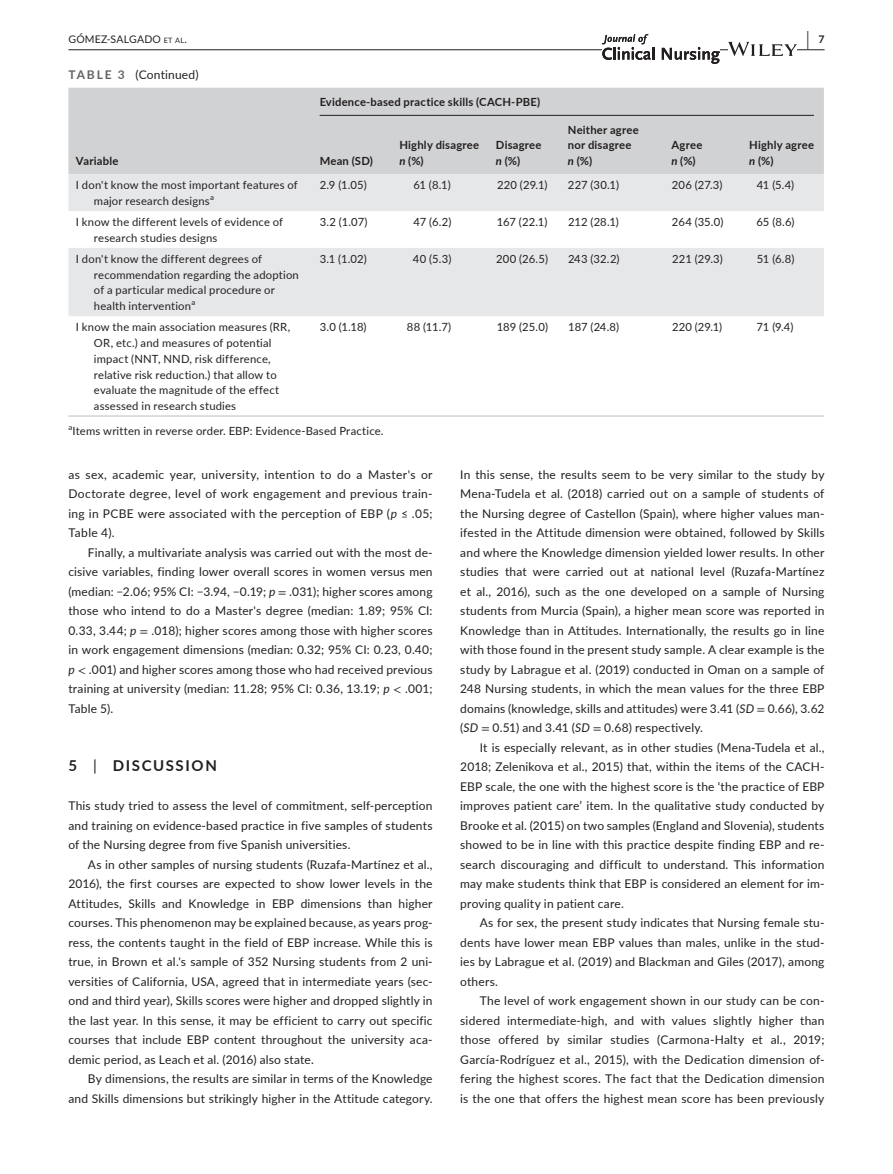
<style>
.page{position:relative;width:893px;height:1174px;background:#fff}
.page>*{position:absolute;margin:0;border:0;box-sizing:border-box;transform-origin:0 0}
.t1{font:700 19.5px "Lato";color:#231f20;scale:.43 1}
.t2{font:700 15px "Lato";letter-spacing:.11em;color:#231f20}
.t3{font:12px/19.5px "Lato";letter-spacing:.015em;color:#231f20;text-align:justify}
.t4{font:11.25px/15.8px "Lato";letter-spacing:.015em;color:#231f20}
.t5{font:700 11.25px/15.8px "Lato";letter-spacing:.015em;color:#231f20}
.t6{font:10.5px "Lato";letter-spacing:.025em;color:#231f20}
.t7{font:7.8px "Lato";color:#231f20}
.s1{font-style:inherit}
.s2{font-size:7.35px}
.s3{font-weight:700;color:#636366}
.s4{font-style:italic}
.s5{font-family:"STIX"}
.s6{font-weight:400}
</style>
<div class="page">
<hr style="left:68px;top:49px;width:756px;height:1px;background:#231f20">
<div style="left:602px;top:34px;width:118px;height:30px;background:#fff"></div>
<svg style="left:602px;top:34px;width:52px;height:26px"></svg>
<svg style="left:662px;top:47px;width:58px;height:17px"></svg>
<svg style="left:728px;top:42px;width:69px;height:14px"></svg>
<div style="left:68px;top:88px;width:756px;height:86px;background:#d1d2d4"></div>
<svg style="left:68px;top:174px;width:756px;height:142px;fill:#e6e7e9"></svg>
<hr style="left:68px;top:415px;width:244px;height:2px;background:#d1d2d4">
<hr style="left:312px;top:415px;width:80px;height:2px;background:#d1d2d4">
<hr style="left:392px;top:415px;width:96px;height:2px;background:#d1d2d4">
<hr style="left:488px;top:415px;width:72px;height:2px;background:#d1d2d4">
<hr style="left:560px;top:415px;width:104px;height:2px;background:#d1d2d4">
<hr style="left:664px;top:415px;width:78px;height:2px;background:#d1d2d4">
<hr style="left:742px;top:415px;width:82px;height:2px;background:#d1d2d4">
<hr style="left:320px;top:115px;width:494px;height:1px;background:#231f20">
<p class="t6" style="left:68px;top:31px;width:120px">G<span class="s1">Ó</span>MEZ-SALGADO <span class="s2">et al</span>.</p>
<h1 class="t1" style="left:807px;top:25px;width:43px">| <sup>7</sup></h1>
<p class="t3" style="left:68px;top:64px;width:132px"><span class="s3">TABLE 3</span> (Continued)</p>
<p class="t5" style="left:76px;top:152px;width:44px">Variable</p>
<p class="t5" style="left:320px;top:93px;width:222px">Evidence-based practice skills (CACH-PBE)</p>
<p class="t5" style="left:320px;top:152px;width:55px">Mean (SD)</p>
<p class="t5" style="left:399px;top:137px;width:81px">Highly disagree <span class="s4">n</span> (%)</p>
<p class="t5" style="left:496px;top:137px;width:47px">Disagree <span class="s4">n</span> (%)</p>
<p class="t5" style="left:568px;top:121px;width:72px">Neither agree nor disagree <span class="s4">n</span> (%)</p>
<p class="t5" style="left:671px;top:137px;width:32px">Agree <span class="s4">n</span> (%)</p>
<p class="t5" style="left:749px;top:137px;width:66px">Highly agree <span class="s4">n</span> (%)</p>
<p class="t4" style="left:94px;top:177px;width:205px;text-indent:-18px">I don't know the most important features of major research designs<sup>a</sup></p>
<p class="t4" style="left:320px;top:177px;width:49px">2.9 (1.05)</p>
<p class="t4" style="left:413px;top:177px;width:39px">61 (8.1)</p>
<p class="t4" style="left:497px;top:177px;width:52px">220 (29.1)</p>
<p class="t4" style="left:568px;top:177px;width:53px">227 (30.1)</p>
<p class="t4" style="left:672px;top:177px;width:52px">206 (27.3)</p>
<p class="t4" style="left:757px;top:177px;width:39px">41 (5.4)</p>
<p class="t4" style="left:94px;top:214px;width:191px;text-indent:-18px">I know the different levels of evidence of research studies designs</p>
<p class="t4" style="left:320px;top:214px;width:49px">3.2 (1.07)</p>
<p class="t4" style="left:413px;top:214px;width:39px">47 (6.2)</p>
<p class="t4" style="left:497px;top:214px;width:52px">167 (22.1)</p>
<p class="t4" style="left:568px;top:214px;width:52px">212 (28.1)</p>
<p class="t4" style="left:672px;top:214px;width:53px">264 (35.0)</p>
<p class="t4" style="left:756px;top:214px;width:40px">65 (8.6)</p>
<p class="t4" style="left:94px;top:250px;width:206px;text-indent:-18px">I don't know the different degrees of recommendation regarding the adoption of a particular medical procedure or health intervention</p>
<p class="t4" style="left:320px;top:250px;width:49px">3.1 (1.02)</p>
<p class="t4" style="left:413px;top:250px;width:40px">40 (5.3)</p>
<p class="t4" style="left:496px;top:250px;width:54px">200 (26.5)</p>
<p class="t4" style="left:568px;top:250px;width:53px">243 (32.2)</p>
<p class="t4" style="left:672px;top:250px;width:52px">221 (29.3)</p>
<p class="t4" style="left:757px;top:250px;width:39px">51 (6.8)</p>
<p class="t7" style="left:191px;top:297px;width:5px">a</p>
<p class="t4" style="left:94px;top:319px;width:198px;text-indent:-18px">I know the main association measures (RR, OR, etc.) and measures of potential impact (NNT, NND, risk difference, relative risk reduction.) that allow to evaluate the magnitude of the effect assessed in research studies</p>
<p class="t4" style="left:320px;top:319px;width:48px">3.0 (1.18)</p>
<p class="t4" style="left:407px;top:319px;width:46px">88 (11.7)</p>
<p class="t4" style="left:497px;top:319px;width:53px">189 (25.0)</p>
<p class="t4" style="left:568px;top:319px;width:52px">187 (24.8)</p>
<p class="t4" style="left:672px;top:319px;width:52px">220 (29.1)</p>
<p class="t4" style="left:757px;top:319px;width:38px">71 (9.4)</p>
<p class="t7" style="left:68px;top:421px;width:5px">a</p>
<p class="t4" style="left:73px;top:422px;width:312px">Items written in reverse order. EBP: Evidence-Based Practice.</p>
<p class="t3" style="left:68px;top:464px;width:366px">as sex, academic year, university, intention to do a Master's or Doctorate degree, level of work engagement and previous train&shy;ing in PCBE were associated with the perception of EBP (<span class="s4">p</span> ≤ .05; Table 4).</p>
<p class="t3" style="left:68px;top:542px;width:366px;text-indent:20px">Finally, a multivariate analysis was carried out with the most de&shy;cisive variables, finding lower overall scores in women versus men (median: −2.06; 95% CI: −3.94, −0.19; <span class="s4">p</span> <span class="s5">=</span> .031); higher scores among those who intend to do a Master's degree (median: 1.89; 95% CI:<br>0.33, 3.44; <span class="s4">p</span> <span class="s5">=</span> .018); higher scores among those with higher scores in work engagement dimensions (median: 0.32; 95% CI: 0.23, 0.40; <span class="s4">p</span> <span class="s5">&lt;</span> .001) and higher scores among those who had received previous training at university (median: 11.28; 95% CI: 0.36, 13.19; <span class="s4">p</span> <span class="s5">&lt;</span> .001; Table 5).</p>
<p class="t2" style="left:68px;top:755px;width:150px">5 <span class="s6">|</span> DISCUSSION</p>
<p class="t3" style="left:68px;top:795px;width:366px">This study tried to assess the level of commitment, self-perception and training on evidence-based practice in five samples of students of the Nursing degree from five Spanish universities.</p>
<p class="t3" style="left:68px;top:854px;width:366px;text-indent:20px">As in other samples of nursing students (Ruzafa-Martínez et al., 2016), the first courses are expected to show lower levels in the Attitudes, Skills and Knowledge in EBP dimensions than higher courses. This phenomenon may be explained because, as years prog&shy;ress, the contents taught in the field of EBP increase. While this is true, in Brown et al.'s sample of 352 Nursing students from 2 uni&shy;versities of California, USA, agreed that in intermediate years (sec&shy;ond and third year), Skills scores were higher and dropped slightly in the last year. In this sense, it may be efficient to carry out specific courses that include EBP content throughout the university aca&shy;demic period, as Leach et al. (2016) also state.</p>
<p class="t3" style="left:68px;top:1068px;width:366px;text-align:right">By dimensions, the results are similar in terms of the Knowledge and Skills dimensions but strikingly higher in the Attitude category.</p>
<p class="t3" style="left:460px;top:464px;width:366px">In this sense, the results seem to be very similar to the study by Mena-Tudela et al. (2018) carried out on a sample of students of the Nursing degree of Castellon (Spain), where higher values man&shy;ifested in the Attitude dimension were obtained, followed by Skills and where the Knowledge dimension yielded lower results. In other studies that were carried out at national level (Ruzafa-Martínez et al., 2016), such as the one developed on a sample of Nursing students from Murcia (Spain), a higher mean score was reported in Knowledge than in Attitudes. Internationally, the results go in line with those found in the present study sample. A clear example is the study by Labrague et al. (2019) conducted in Oman on a sample of 248 Nursing students, in which the mean values for the three EBP domains (knowledge, skills and attitudes) were 3.41 (<span class="s4">SD</span> <span class="s5">=</span> 0.66), 3.62 (<span class="s4">SD</span> <span class="s5">=</span> 0.51) and 3.41 (<span class="s4">SD</span> <span class="s5">=</span> 0.68) respectively.</p>
<p class="t3" style="left:460px;top:737px;width:366px;text-indent:20px">It is especially relevant, as in other studies (Mena-Tudela et al., 2018; Zelenikova et al., 2015) that, within the items of the CACH-EBP scale, the one with the highest score is the ‘the practice of EBP improves patient care’ item. In the qualitative study conducted by Brooke et al. (2015) on two samples (England and Slovenia), students showed to be in line with this practice despite finding EBP and re&shy;search discouraging and difficult to understand. This information may make students think that EBP is considered an element for im&shy;proving quality in patient care.</p>
<p class="t3" style="left:460px;top:912px;width:366px;text-indent:20px">As for sex, the present study indicates that Nursing female stu&shy;dents have lower mean EBP values than males, unlike in the stud&shy;ies by Labrague et al. (2019) and Blackman and Giles (2017), among others.</p>
<p class="t3" style="left:460px;top:990px;width:366px;text-indent:20px">The level of work engagement shown in our study can be con&shy;sidered intermediate-high, and with values slightly higher than those offered by similar studies (Carmona-Halty et al., 2019; García-Rodríguez et al., 2015), with the Dedication dimension of&shy;fering the highest scores. The fact that the Dedication dimension is the one that offers the highest mean score has been previously</p>
</div>
